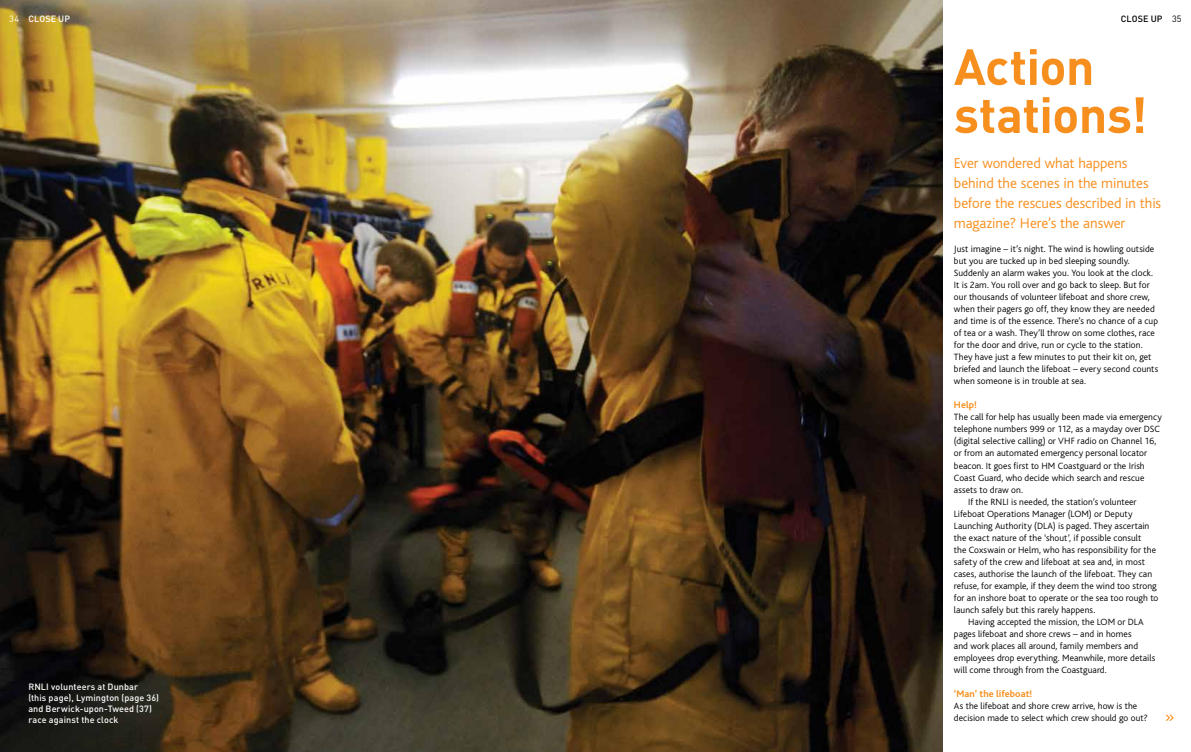
<style>
.page{position:relative;width:1191px;height:752px;background:#fff}
.page>*{position:absolute;margin:0;border:0;box-sizing:border-box;transform-origin:0 0}
.t1{font:700 50px/48px "DIN";letter-spacing:-.015em;color:#f78f1e}
.t2{font:300 15px/20px "Bliss";letter-spacing:-.005em;color:#f78f1e}
.t3{font:700 10px "Bliss";letter-spacing:.01em;color:#f78f1e}
.t4{font:300 9.5px/12px "Bliss";letter-spacing:.005em;color:#000}
.t5{font:500 9px/11px "DIN";letter-spacing:.01em;color:#fff}
.t6{font:500 9px "DIN";letter-spacing:.01em;color:#000}
.s1{font-weight:400}
</style>
<div class="page">
<img style="left:0;top:0;width:942px;height:751px">
<svg style="left:1165px;top:714px;width:8px;height:6px"></svg>
<p class="t5" style="left:9px;top:13px;width:62px"><span class="s1">34</span> CLOSE UP</p>
<p class="t6" style="left:1120px;top:13px;width:62px">CLOSE UP <span class="s1">35</span></p>
<h1 class="t1" style="left:954px;top:41px;width:195px">Action stations!</h1>
<p class="t5" style="left:28px;top:680px;width:132px">RNLI volunteers at Dunbar<br>(this page), Lymington (page 36) and Berwick-upon-Tweed (37) race against the clock</p>
<h2 class="t2" style="left:954px;top:153px;width:209px">Ever wondered what happens behind the scenes in the minutes before the rescues described in this magazine? Here’s the answer</h2>
<p class="t4" style="left:954px;top:243px;width:206px">Just imagine – it’s night. The wind is howling outside but you are tucked up in bed sleeping soundly.<br>Suddenly an alarm wakes you. You look at the clock.<br>It is 2am. You roll over and go back to sleep. But for our thousands of volunteer lifeboat and shore crew, when their pagers go off, they know they are needed and time is of the essence. There’s no chance of a cup of tea or a wash. They’ll throw on some clothes, race for the door and drive, run or cycle to the station.<br>They have just a few minutes to put their kit on, get briefed and launch the lifeboat – every second counts when someone is in trouble at sea.</p>
<p class="t3" style="left:954px;top:400px;width:24px">Help!</p>
<p class="t4" style="left:954px;top:411px;width:209px">The call for help has usually been made via emergency</p>
<p class="t4" style="left:954px;top:423px;width:207px">telephone numbers 999 or 112, as a mayday over DSC</p>
<p class="t4" style="left:954px;top:435px;width:204px">(digital selective calling) or VHF radio on Channel 16,</p>
<p class="t4" style="left:954px;top:447px;width:195px">or from an automated emergency personal locator</p>
<p class="t4" style="left:954px;top:459px;width:192px">beacon. It goes first to HM Coastguard or the Irish</p>
<p class="t4" style="left:954px;top:471px;width:192px">Coast Guard, who decide which search and rescue</p>
<p class="t4" style="left:954px;top:483px;width:71px">assets to draw on.</p>
<p class="t4" style="left:968px;top:495px;width:170px">If the RNLI is needed, the station’s volunteer</p>
<p class="t4" style="left:954px;top:507px;width:180px">Lifeboat Operations Manager (LOM) or Deputy</p>
<p class="t4" style="left:954px;top:519px;width:197px">Launching Authority (DLA) is paged. They ascertain</p>
<p class="t4" style="left:954px;top:531px;width:189px">the exact nature of the ‘shout’, if possible consult</p>
<p class="t4" style="left:954px;top:543px;width:204px">the Coxswain or Helm, who has responsibility for the</p>
<p class="t4" style="left:954px;top:555px;width:192px">safety of the crew and lifeboat at sea and, in most</p>
<p class="t4" style="left:954px;top:567px;width:200px">cases, authorise the launch of the lifeboat. They can</p>
<p class="t4" style="left:954px;top:579px;width:204px">refuse, for example, if they deem the wind too strong</p>
<p class="t4" style="left:954px;top:591px;width:206px">for an inshore boat to operate or the sea too rough to</p>
<p class="t4" style="left:954px;top:603px;width:143px">launch safely but this rarely happens.</p>
<p class="t4" style="left:968px;top:615px;width:177px">Having accepted the mission, the LOM or DLA</p>
<p class="t4" style="left:954px;top:627px;width:179px">pages lifeboat and shore crews – and in homes</p>
<p class="t4" style="left:954px;top:639px;width:186px">and work places all around, family members and</p>
<p class="t4" style="left:954px;top:651px;width:203px">employees drop everything. Meanwhile, more details</p>
<p class="t4" style="left:954px;top:663px;width:154px">will come through from the Coastguard.</p>
<p class="t3" style="left:954px;top:688px;width:80px">‘Man’ the lifeboat!</p>
<p class="t4" style="left:954px;top:699px;width:195px">As the lifeboat and shore crew arrive, how is the decision made to select which crew should go out?</p>
</div>
